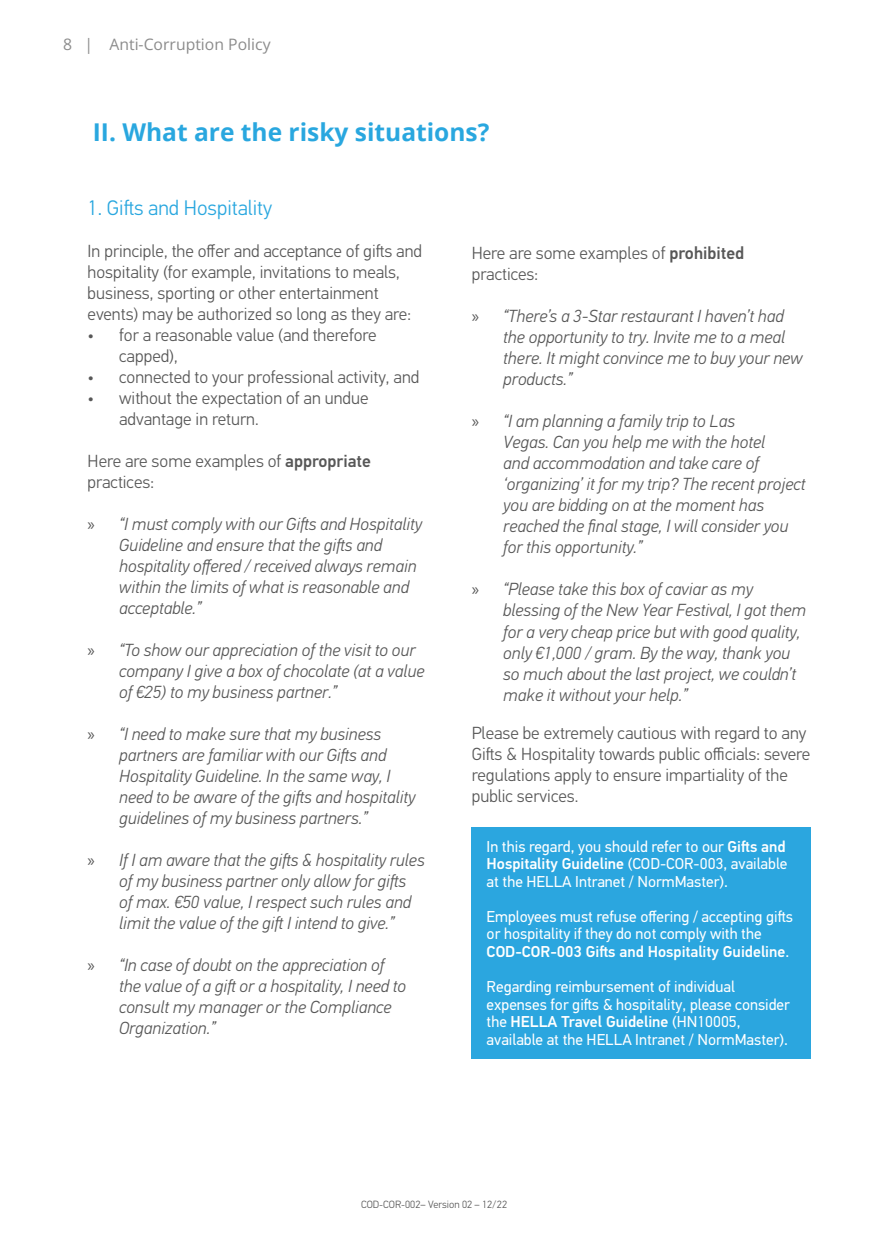
<style>
.page{position:relative;width:874px;height:1241px;background:#fff}
.page>*{position:absolute;margin:0;border:0;box-sizing:border-box;transform-origin:0 0}
.t1{font:700 24.5px "Open Sans";color:#29a7df}
.t2{font:300 21px "Hella DIN Universal";color:#29a7df}
.t3{font:italic 300 17.5px/21px "Hella DIN Universal";color:#575757}
.t4{font:300 17.5px/21px "Hella DIN Universal";color:#575757}
.t5{font:15.75px/17.5px "Hella DIN Universal";color:#fff}
.t6{font:15.75px "Open Sans";color:#8c8c8c}
.t7{font:300 10.5px "Hella DIN Universal";color:#575757}
.s1{font-weight:500}
.s2{font-family:"Myriad Pro";font-weight:400;font-style:normal}
</style>
<div class="page">
<div style="left:471px;top:826px;width:339px;height:232px;background:#2ba6df"></div>
<p class="t6" style="left:63px;top:33px;width:209px">8 | Anti-Corruption Policy</p>
<h1 class="t1" style="left:93px;top:115px;width:398px">II. What are the risky situations?</h1>
<p class="t2" style="left:88px;top:195px;width:186px">1. Gifts and Hospitality</p>
<p class="t4" style="left:88px;top:241px;width:336px">In principle, the offer and acceptance of gifts and hospitality (for example, invitations to meals, business, sporting or other entertainment events) may be authorized so long as they are:</p>
<p class="t4" style="left:119px;top:325px;width:259px;text-indent:-32px">• for a reasonable value (and therefore capped),</p>
<p class="t4" style="left:88px;top:367px;width:333px">• connected to your professional activity, and</p>
<p class="t4" style="left:119px;top:388px;width:251px;text-indent:-32px">• without the expectation of an undue advantage in return.</p>
<p class="t4" style="left:88px;top:451px;width:284px">Here are some examples of <span class="s1">appropriate </span>practices:</p>
<p class="t3" style="left:119px;top:513px;width:304px;text-indent:-32px"><span class="s2">»</span> “I must comply with our Gifts and Hospitality Guideline and ensure that the gifts and hospitality offered / received always remain within the limits of what is reasonable and acceptable.”</p>
<p class="t3" style="left:119px;top:639px;width:307px;text-indent:-31px"><span class="s2">»</span> “To show our appreciation of the visit to our company I give a box of chocolate (at a value of €25) to my business partner.”</p>
<p class="t3" style="left:119px;top:723px;width:297px;text-indent:-32px"><span class="s2">»</span> “I need to make sure that my business partners are familiar with our Gifts and Hospitality Guideline. In the same way, I need to be aware of the gifts and hospitality guidelines of my business partners.”</p>
<p class="t3" style="left:119px;top:849px;width:307px;text-indent:-32px"><span class="s2">»</span> If I am aware that the gifts &amp; hospitality rules of my business partner only allow for gifts<br>of max. €50 value, I respect such rules and limit the value of the gift I intend to give.”</p>
<p class="t3" style="left:119px;top:954px;width:288px;text-indent:-32px"><span class="s2">»</span> “In case of doubt on the appreciation of the value of a gift or a hospitality, I need to consult my manager or the Compliance Organization.”</p>
<p class="t4" style="left:471px;top:244px;width:274px">Here are some examples of <span class="s1">prohibited </span>practices:</p>
<p class="t3" style="left:503px;top:306px;width:300px;text-indent:-32px"><span class="s2">»</span> “There’s a 3-Star restaurant I haven’t had the opportunity to try. Invite me to a meal there. It might convince me to buy your new products.”</p>
<p class="t3" style="left:503px;top:411px;width:303px;text-indent:-32px"><span class="s2">»</span> “I am planning a family trip to Las<br>Vegas. Can you help me with the hotel<br>and accommodation and take care of ‘organizing’ it for my trip? The recent project you are bidding on at the moment has reached the final stage, I will consider you for this opportunity.”</p>
<p class="t3" style="left:503px;top:579px;width:304px;text-indent:-32px"><span class="s2">»</span> “Please take this box of caviar as my blessing of the New Year Festival, I got them for a very cheap price but with good quality, only €1,000 / gram. By the way, thank you so much about the last project, we couldn’t make it without your help.”</p>
<p class="t4" style="left:471px;top:723px;width:340px">Please be extremely cautious with regard to any Gifts &amp; Hospitality towards public officials: severe regulations apply to ensure impartiality of the public services.</p>
<p class="t5" style="left:486px;top:838px;width:302px;text-align:justify">In this regard, you should refer to our <span class="s1">Gifts and Hospitality Guideline</span> (COD-COR-003, available at the HELLA Intranet / NormMaster).</p>
<p class="t5" style="left:486px;top:908px;width:308px">Employees must refuse offering / accepting gifts or hospitality if they do not comply with the<br><span class="s1">COD-COR-003 Gifts and Hospitality Guideline</span>.</p>
<p class="t5" style="left:486px;top:978px;width:305px">Regarding reimbursement of individual expenses for gifts &amp; hospitality, please consider the <span class="s1">HELLA Travel Guideline</span> (HN10005, available at the HELLA Intranet / NormMaster).</p>
<p class="t7" style="left:361px;top:1197px;width:147px">COD-COR-002– Version 02 – 12/22</p>
</div>
